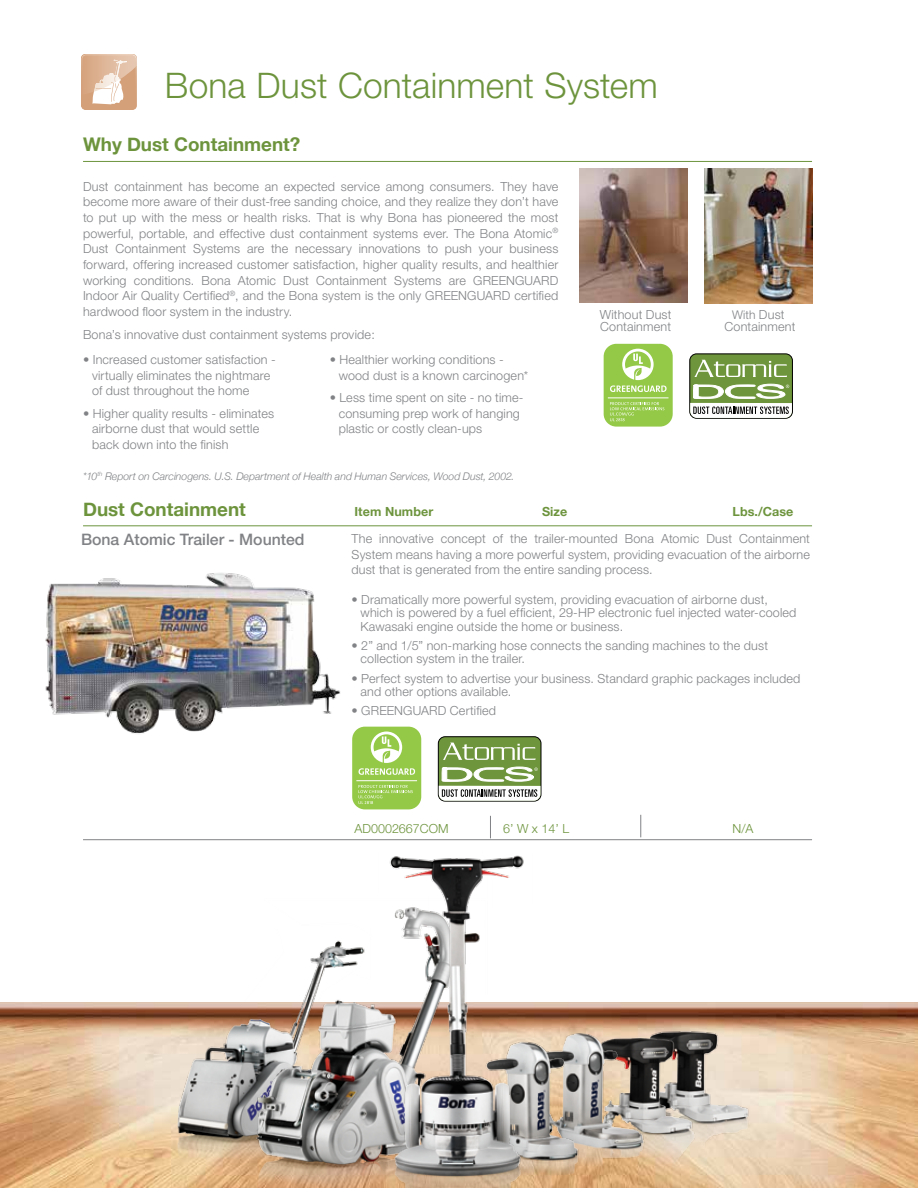
<style>
.page{position:relative;width:918px;height:1188px;background:#fff}
.page>*{position:absolute;margin:0;border:0;box-sizing:border-box;transform-origin:0 0}
.t1{font:300 35.25px "Helvetica Neue";letter-spacing:.005em;color:#6d943d}
.t2{font:700 18.9px "Helvetica Neue";color:#6d943d}
.t3{font:500 15.9px "Helvetica Neue";color:#808285}
.t4{font:300 12.6px/15.8px "Helvetica Neue";letter-spacing:.015em;color:#808285}
.t5{font:300 12.6px "Helvetica Neue";color:#6d943d}
.t6{font:700 12.6px "Helvetica Neue";letter-spacing:.005em;color:#6d943d}
.t7{font:300 12px "Helvetica Neue";color:#808285}
.t8{font:italic 300 10.5px "Helvetica Neue";color:#808285}
.s1{font-size:12.6px}
</style>
<div class="page">
<div style="left:352px;top:727px;width:69px;height:82px;background:#94c947;border-radius:13px"></div>
<svg style="left:359px;top:785px;width:54px;height:19px"></svg>
<hr style="left:356px;top:780px;width:61px;height:1px;background:#fff">
<svg style="left:359px;top:732px;width:56px;height:43px"></svg>
<img style="left:45px;top:573px;width:295px;height:161px">
<div style="left:438px;top:737px;width:103px;height:64px;background:#6e953b;border-radius:7px"></div>
<div style="left:438px;top:736px;width:103px;height:66px;border:1px solid #000;border-radius:7px"></div>
<svg style="left:443px;top:743px;width:93px;height:17px"></svg>
<svg style="left:439px;top:766px;width:102px;height:35px"></svg>
<svg style="left:490px;top:816px;width:1px;height:22px"></svg>
<svg style="left:641px;top:815px;width:1px;height:22px"></svg>
<hr style="left:83px;top:839px;width:729px;height:1px;background:#808285">
<svg style="left:81px;top:54px;width:56px;height:56px;background:#e2bea4"></svg>
<hr style="left:83px;top:161px;width:729px;height:1px;background:#6d943d">
<div style="left:604px;top:344px;width:69px;height:83px;background:#94c947;border-radius:13px"></div>
<svg style="left:610px;top:402px;width:54px;height:19px"></svg>
<hr style="left:608px;top:398px;width:61px;height:1px;background:#fff">
<svg style="left:610px;top:349px;width:57px;height:43px"></svg>
<div style="left:690px;top:354px;width:102px;height:64px;background:#6e953b;border-radius:7px"></div>
<div style="left:689px;top:353px;width:104px;height:66px;border:1px solid #000;border-radius:7px"></div>
<svg style="left:694px;top:360px;width:93px;height:17px"></svg>
<svg style="left:690px;top:384px;width:102px;height:34px"></svg>
<hr style="left:83px;top:525px;width:729px;height:1px;background:#6d943d">
<img style="left:579px;top:169px;width:108px;height:134px">
<img style="left:704px;top:169px;width:108px;height:135px">
<img style="left:0;top:1002px;width:918px;height:186px">
<img style="left:150px;top:1002px;width:62px;height:186px">
<img style="left:212px;top:940px;width:156px;height:248px">
<img style="left:665px;top:1012px;width:100px;height:156px">
<img style="left:623px;top:1024px;width:91px;height:164px">
<img style="left:554px;top:1006px;width:111px;height:172px">
<img style="left:554px;top:1022px;width:69px;height:166px">
<img style="left:368px;top:839px;width:186px;height:349px">
<h1 class="t1" style="left:165px;top:64px;width:495px">Bona Dust Containment System</h1>
<h2 class="t2" style="left:83px;top:130px;width:219px">Why Dust Containment?</h2>
<p class="t4" style="left:83px;top:178px;width:477px;text-align:justify">Dust containment has become an expected service among consumers. They have become more aware of their dust-free sanding choice, and they realize they don’t have to put up with the mess or health risks. That is why Bona has pioneered the most powerful, portable, and effective dust containment systems ever. The Bona Atomic<sup>® </sup>Dust Containment Systems are the necessary innovations to push your business forward, offering increased customer satisfaction, higher quality results, and healthier working conditions. Bona Atomic Dust Containment Systems are GREENGUARD Indoor Air Quality Certified<sup>®</sup>, and the Bona system is the only GREENGUARD certified hardwood floor system in the industry.</p>
<p class="t4" style="left:83px;top:326px;width:293px">Bona’s innovative dust containment systems provide:</p>
<p class="t4" style="left:600px;top:308px;width:73px;line-height:12px">Without Dust<br>Containment</p>
<p class="t7" style="left:732px;top:307px;width:54px">With <span class="s1">Dust</span></p>
<p class="t4" style="left:725px;top:318px;width:72px">Containment</p>
<p class="t4" style="left:92px;top:351px;width:185px;text-indent:-9px">• Increased customer satisfaction - virtually eliminates the nightmare of dust throughout the home</p>
<p class="t4" style="left:92px;top:405px;width:184px;text-indent:-9px">• Higher quality results - eliminates airborne dust that would settle back down into the finish</p>
<p class="t4" style="left:339px;top:351px;width:191px;text-indent:-9px">• Healthier working conditions - wood dust is a known carcinogen*</p>
<p class="t4" style="left:339px;top:389px;width:186px;text-indent:-9px">• Less time spent on site - no time&shy;consuming prep work of hanging plastic or costly clean-ups</p>
<p class="t8" style="left:83px;top:468px;width:433px">*10<sup>th</sup> Report on Carcinogens. U.S. Department of Health and Human Services, Wood Dust, 2002.</p>
<h2 class="t2" style="left:83px;top:494px;width:164px">Dust Containment</h2>
<p class="t6" style="left:355px;top:501px;width:80px">Item Number</p>
<p class="t6" style="left:542px;top:501px;width:27px">Size</p>
<p class="t6" style="left:733px;top:501px;width:62px">Lbs./Case</p>
<p class="t3" style="left:81px;top:530px;width:225px">Bona Atomic Trailer - Mounted</p>
<p class="t4" style="left:352px;top:530px;width:460px;text-align:justify">The innovative concept of the trailer-mounted Bona Atomic Dust Containment System means having a more powerful system, providing evacuation of the airborne dust that is generated from the entire sanding process.</p>
<p class="t4" style="left:361px;top:592px;width:437px;line-height:13.5px;text-indent:-9px">• Dramatically more powerful system, providing evacuation of airborne dust, which is powered by a fuel efficient, 29-HP electronic fuel injected water-cooled<br>Kawasaki engine outside the home or business.</p>
<p class="t4" style="left:361px;top:638px;width:409px;line-height:13.5px;text-indent:-9px">• 2” and 1/5” non-marking hose connects the sanding machines to the dust collection system in the trailer.</p>
<p class="t4" style="left:361px;top:671px;width:441px;line-height:13.5px;text-indent:-9px">• Perfect system to advertise your business. Standard graphic packages included and other options available.</p>
<p class="t4" style="left:352px;top:703px;width:146px">• GREENGUARD Certified</p>
<p class="t5" style="left:355px;top:820px;width:95px">AD0002667COM</p>
<p class="t5" style="left:503px;top:820px;width:68px">6’ W x 14’ L</p>
<p class="t5" style="left:733px;top:820px;width:22px">N/A</p>
</div>
